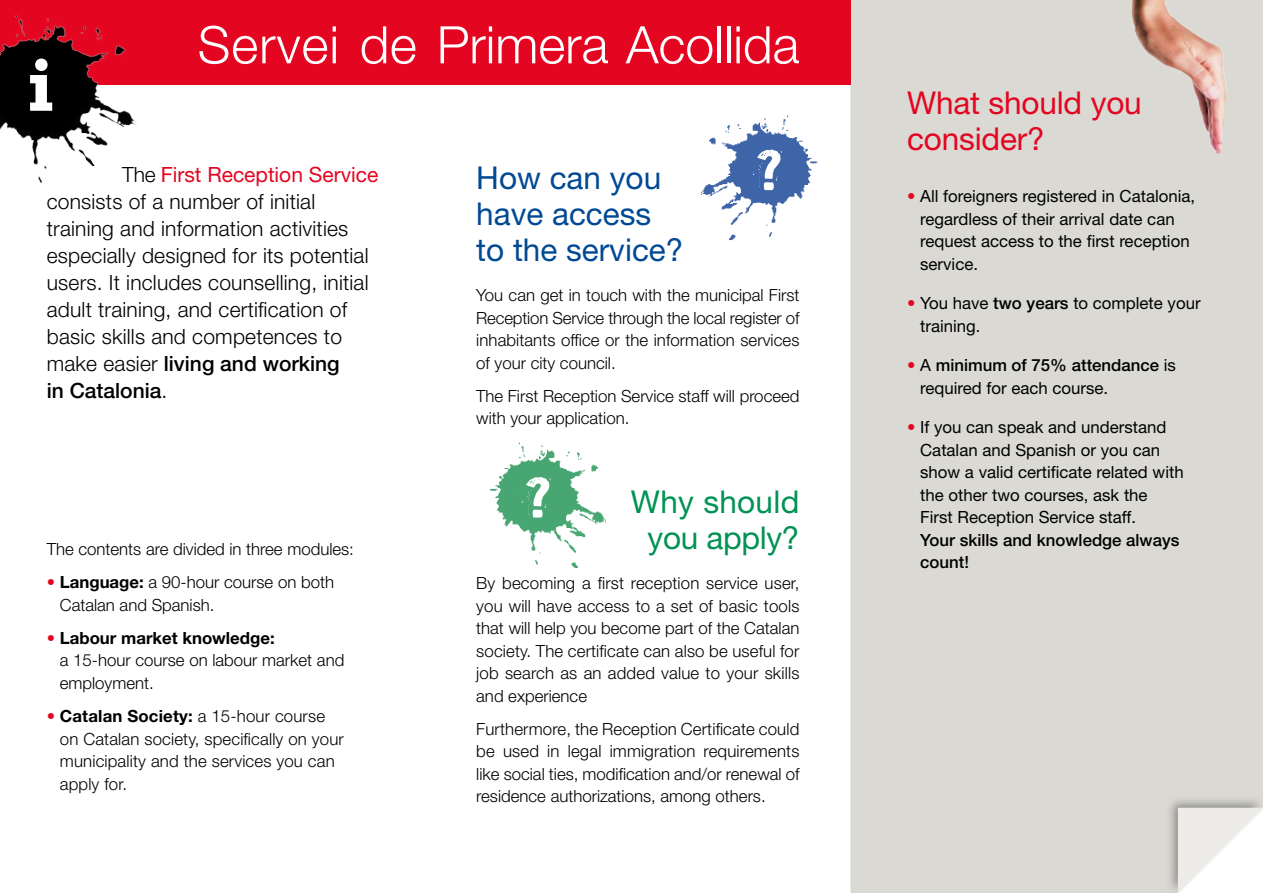
<style>
.page{position:relative;width:1263px;height:893px;background:#fff}
.page>*{position:absolute;margin:0;border:0;box-sizing:border-box;transform-origin:0 0}
.t1{font:700 75.6px "Rockwell";color:#fff}
.t2{font:54.45px "PF Fuel Pro";color:#fff;scale:1.5 1}
.t3{font:300 51.75px "Helvetica Neue LT Std";color:#fff}
.t4{font:31.5px/36px "Helvetica Neue LT Std";color:#004994}
.t5{font:31.5px/36px "Helvetica Neue LT Std";letter-spacing:-.005em;color:#e40521}
.t6{font:31.5px/36px "Helvetica Neue LT Std";letter-spacing:-.01em;color:#009353;text-align:center}
.t7{font:300 21px/27px "Helvetica Neue LT Std";letter-spacing:.01em;color:#000}
.t8{font:300 16.8px/22.5px "Helvetica Neue LT Std";color:#000}
.t9{font:16.8px/22.5px "Helvetica Neue LT Std";color:#000}
.t10{font:500 16.8px/22.5px "Helvetica Neue LT Std";color:#000}
.s1{font-weight:400;color:#e40521}
.s2{font-weight:500}
.s3{font-weight:700;color:#e40521}
.s4{font-weight:700}
</style>
<div class="page">
<img style="left:701px;top:115px;width:117px;height:126px">
<div style="left:749px;top:203px;width:20px;height:17px;background:#fff;border-radius:50%"></div>
<div style="left:850px;top:0;width:413px;height:893px;background:#dad9d3"></div>
<div style="left:0;top:0;width:850px;height:85px;background:#e40521"></div>
<img style="left:0;top:15px;width:137px;height:168px">
<img style="left:489px;top:442px;width:117px;height:126px">
<div style="left:47px;top:166px;width:331px;height:648px;background:#fff"></div>
<div style="left:1166px;top:796px;width:97px;height:97px;background:#000;opacity:.35"></div>
<img style="left:1103px;top:0;width:132px;height:154px">
<svg style="left:1178px;top:808px;width:85px;height:85px"></svg>
<h1 class="t1" style="left:27px;top:40px;width:28px">i</h1>
<h3 class="t3" style="left:198px;top:13px;width:603px">Servei de Primera Acollida</h3>
<p class="t7" style="left:47px;top:160px;width:333px;text-indent:75px">The <span class="s1">First Reception Service </span>consists of a number of initial training and information activities especially designed for its potential users. It includes counselling, initial adult training, and certification of basic skills and competences to make easier <span class="s2">living and working<br>in Catalonia</span>.</p>
<p class="t8" style="left:47px;top:538px;width:309px">The contents are divided in three modules:</p>
<p class="t8" style="left:60px;top:571px;width:276px;text-indent:-13px"><span class="s3">•</span> <span class="s4">Language:</span> a 90-hour course on both<br>Catalan and Spanish.</p>
<p class="t8" style="left:60px;top:626px;width:286px;text-indent:-13px"><span class="s3">•</span> <span class="s4">Labour market knowledge:<br></span>a 15-hour course on labour market and employment.</p>
<p class="t8" style="left:60px;top:704px;width:285px;text-indent:-13px"><span class="s3">•</span> <span class="s4">Catalan Society:</span> a 15-hour course on Catalan society, specifically on your municipality and the services you can apply for.</p>
<h2 class="t2" style="left:751px;top:131px;width:26px">?</h2>
<h3 class="t4" style="left:476px;top:159px;width:209px">how can you have access to the service?</h3>
<p class="t8" style="left:476px;top:284px;width:325px;text-align:justify">You can get in touch with the municipal First Reception Service through the local register of inhabitants office or the information services of your city council.</p>
<p class="t8" style="left:476px;top:384px;width:325px">The First Reception Service staff will proceed with your application.</p>
<h2 class="t2" style="left:520px;top:458px;width:26px">?</h2>
<h3 class="t6" style="left:631px;top:483px;width:170px">Why should you apply?</h3>
<p class="t8" style="left:476px;top:572px;width:325px;text-align:justify">By becoming a first reception service user, you will have access to a set of basic tools that will help you become part of the Catalan society. The certificate can also be useful for job search as an added value to your skills and experience</p>
<p class="t8" style="left:476px;top:717px;width:325px;text-align:justify">Furthermore, the Reception Certificate could be used in legal immigration requirements like social ties, modification and/or renewal of residence authorizations, among others.</p>
<h3 class="t5" style="left:907px;top:84px;width:236px">What should you consider?</h3>
<p class="t9" style="left:920px;top:185px;width:277px;text-indent:-13px"><span class="s3">•</span> All foreigners registered in catalonia, regardless of their arrival date can request access to the first reception service.</p>
<p class="t9" style="left:920px;top:292px;width:282px;text-indent:-13px"><span class="s3">•</span> You have <span class="s2">two years</span> to complete your training.</p>
<p class="t9" style="left:920px;top:354px;width:257px;text-indent:-13px"><span class="s3">•</span> A <span class="s2">minimum of 75% attendance</span> is required for each course.</p>
<p class="t9" style="left:920px;top:416px;width:265px;text-indent:-13px"><span class="s3">•</span> If you can speak and understand catalan and Spanish or you can show a valid certificate related with the other two courses, ask the<br>First Reception Service staff.</p>
<p class="t10" style="left:920px;top:528px;width:261px">Your skills and knowledge always count!</p>
</div>
